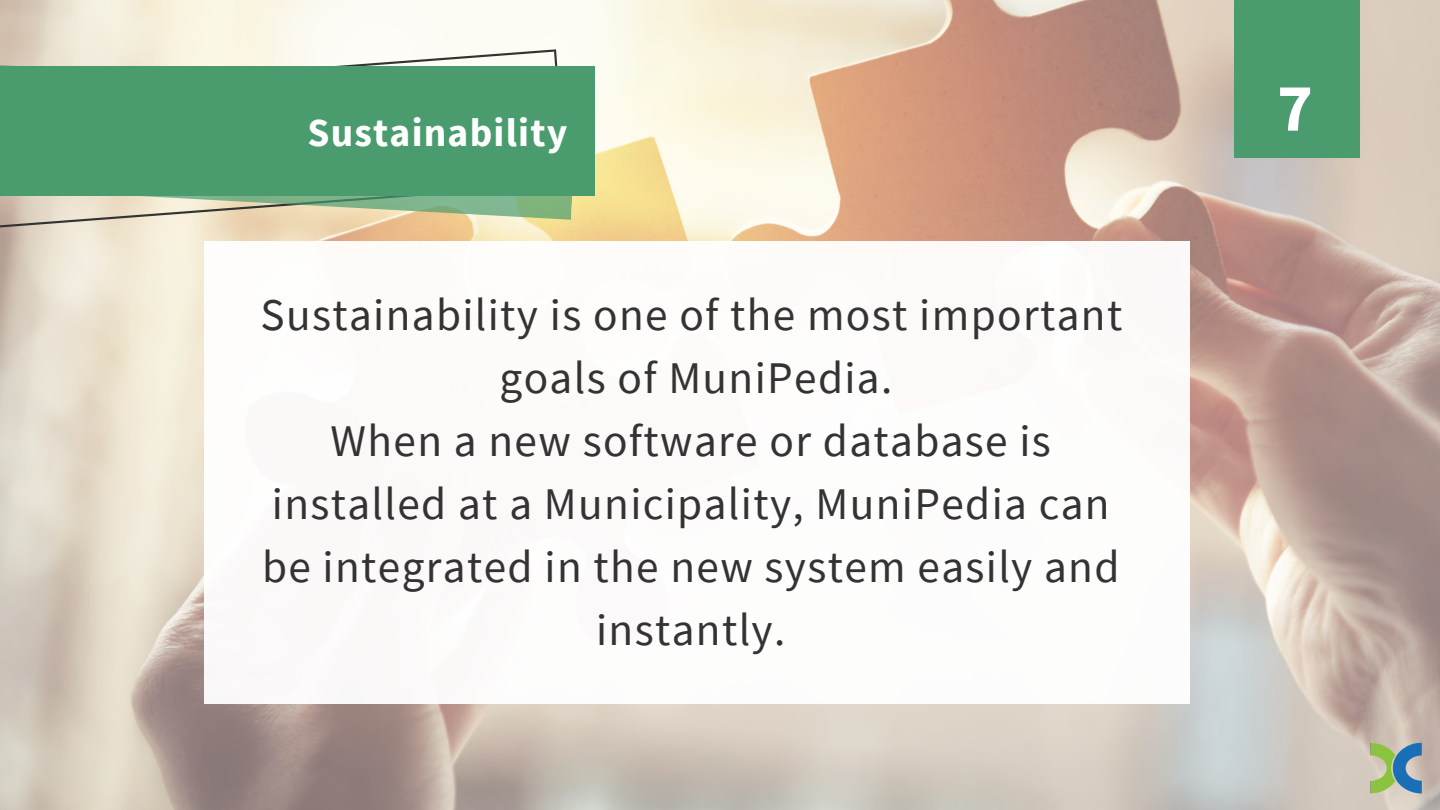
<style>
.page{position:relative;width:1440px;height:810px;background:#fff}
.page>*{position:absolute;margin:0;border:0;box-sizing:border-box;transform-origin:0 0}
.t1{font:700 67.9px "Source Sans Pro";color:#fff}
.t2{font:45.3px/63px "Source Sans Pro";letter-spacing:.03em;color:#333;text-align:center}
.t3{font:700 39.6px "Source Sans Pro";letter-spacing:.03em;color:#fff}
</style>
<div class="page">
<img style="left:0;top:0;width:1440px;height:810px">
<svg style="left:0;top:49px;width:566px;height:189px"></svg>
<svg style="left:0;top:65px;width:578px;height:155px;background:#bac6a4"></svg>
<div style="left:0;top:67px;width:595px;height:129px;background:#4a9c6f"></div>
<div style="left:204px;top:242px;width:986px;height:461px;background:#fff"></div>
<div style="left:1234px;top:0;width:126px;height:158px;background:#4a9c6f"></div>
<img style="left:1371px;top:743px;width:51px;height:51px">
<p class="t3" style="left:308px;top:107px;width:261px">Sustainability</p>
<p class="t2" style="left:261px;top:283px;width:863px">Sustainability is one of the most important goals of MuniPedia.<br>When a new software or database is installed at a Municipality, MuniPedia can be integrated in the new system easily and instantly.</p>
<h1 class="t1" style="left:1277px;top:64px;width:37px">7</h1>
</div>
